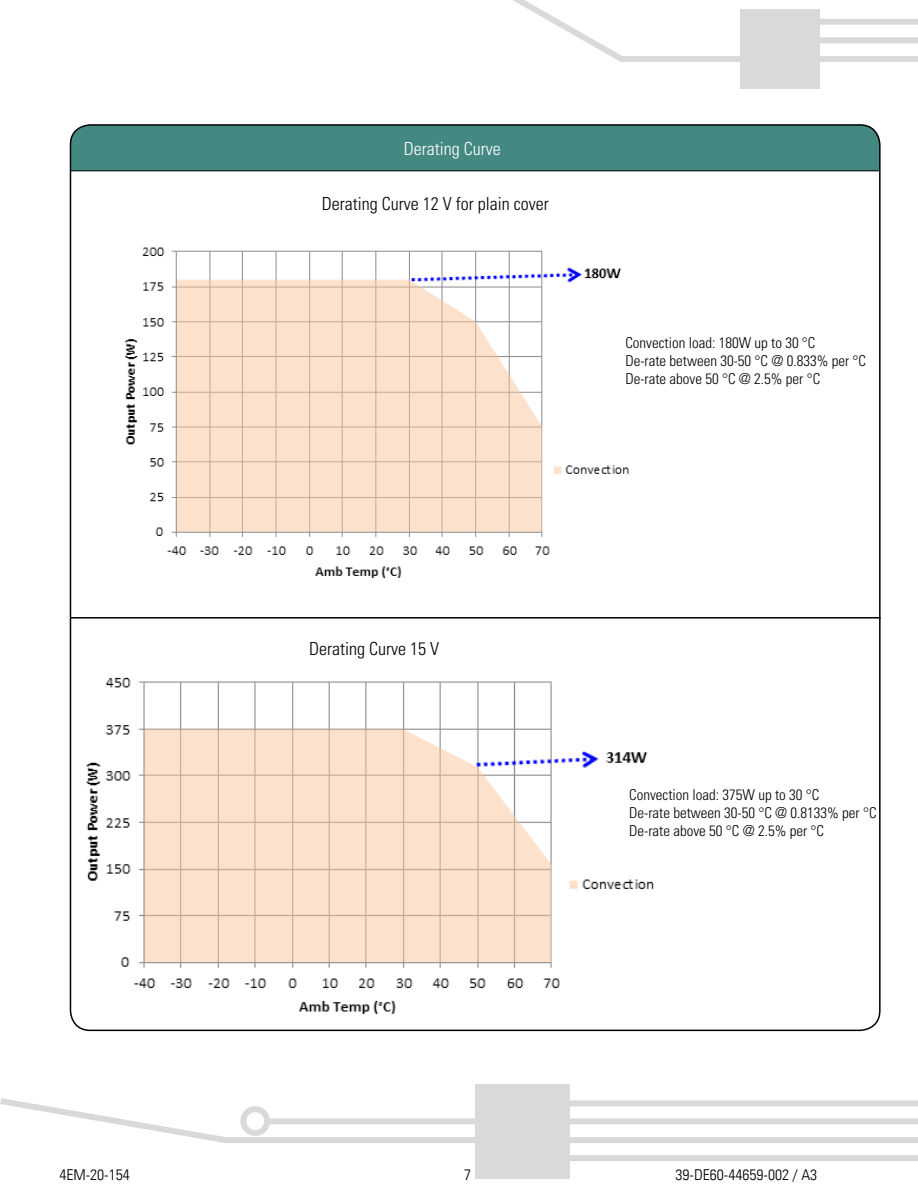
<style>
.page{position:relative;width:918px;height:1188px;background:#fff}
.page>*{position:absolute;margin:0;border:0;box-sizing:border-box;transform-origin:0 0}
.t1{font:300 condensed 18px "Univers LT Std";color:#000}
.t2{font:300 condensed 18px "Univers LT Std";color:#fff}
.t3{font:300 condensed 15px/18px "Univers LT Std";color:#000}
.t4{font:300 condensed 15px "Univers LT";color:#000;scale:1.06 1}
</style>
<div class="page">
<div style="left:740px;top:9px;width:80px;height:79px;background:#d9d9d9"></div>
<svg style="left:513px;top:0;width:405px;height:62px"></svg>
<div style="left:475px;top:1084px;width:95px;height:94px;background:#d9d9d9"></div>
<svg style="left:0;top:1098px;width:918px;height:45px"></svg>
<div style="left:564px;top:1155px;width:354px;height:6px;background:#d9d9d9"></div>
<div style="left:70px;top:127px;width:808px;height:44px;background:#438881"></div>
<img style="left:86px;top:677px;width:568px;height:337px">
<hr style="left:71px;top:617px;width:810px;height:2px;background:#000">
<img style="left:124px;top:247px;width:505px;height:332px">
<p class="t2" style="left:404px;top:138px;width:98px">Derating Curve</p>
<p class="t1" style="left:322px;top:193px;width:228px">Derating Curve 12 V for plain cover</p>
<p class="t3" style="left:625px;top:334px;width:242px">Convection load: 180W up to 30 °C<br>De-rate between 30-50 °C @ 0.833% per °C<br>De-rate above 50 °C @ 2.5% per °C</p>
<p class="t1" style="left:309px;top:637px;width:131px">Derating Curve 15 V</p>
<p class="t3" style="left:629px;top:786px;width:249px">Convection load: 375W up to 30 °C<br>De-rate between 30-50 °C @ 0.8133% per °C<br>De-rate above 50 °C @ 2.5% per °C</p>
<p class="t4" style="left:59px;top:1165px;width:68px">4EM-20-154</p>
<p class="t4" style="left:464px;top:1165px;width:8px">7</p>
<p class="t4" style="left:676px;top:1165px;width:135px">39-DE60-44659-002 / A3</p>
</div>
